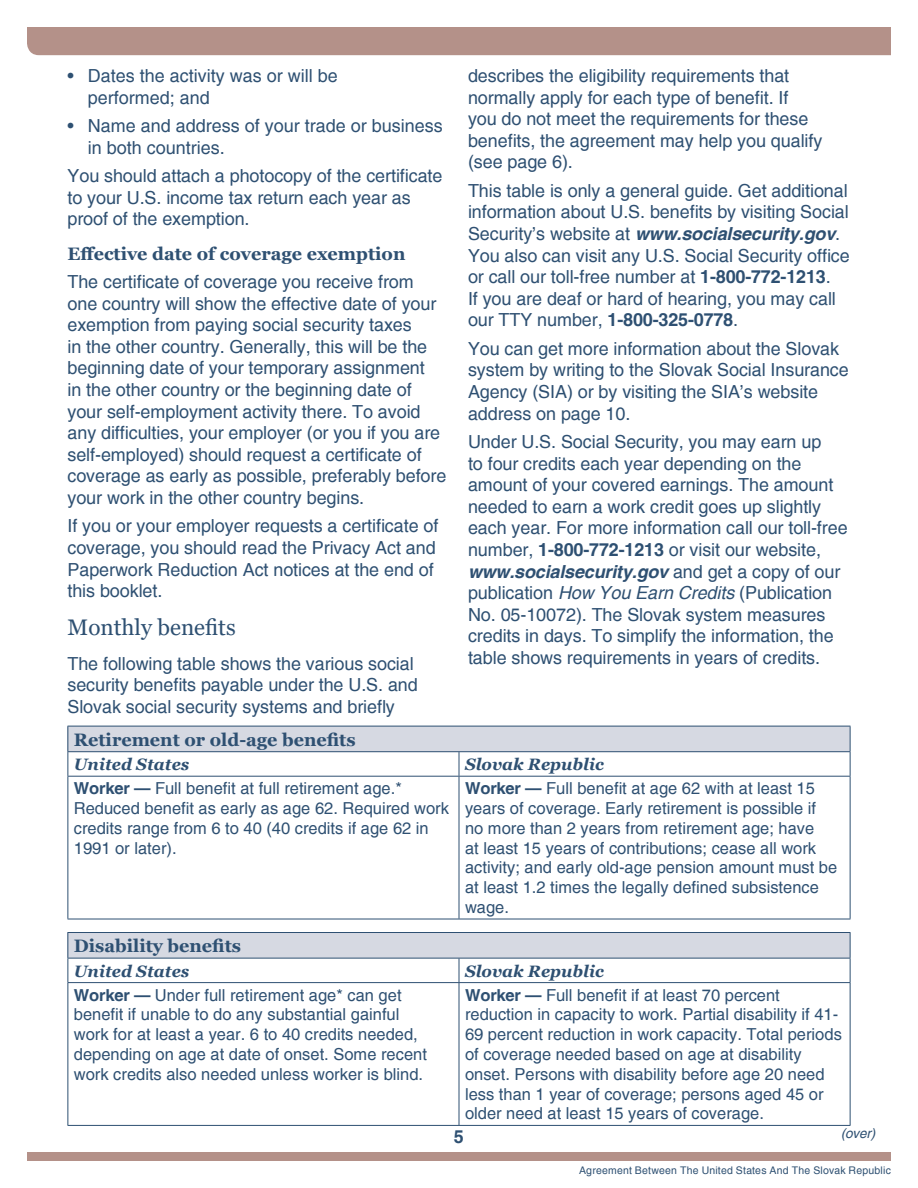
<style>
.page{position:relative;width:918px;height:1188px;background:#fff}
.page>*{position:absolute;margin:0;border:0;box-sizing:border-box;transform-origin:0 0}
.t1{font:22.5px "Georgia";color:#2e5072}
.t2{font:18px/21.6px "Helvetica";letter-spacing:-.005em;color:#2e5072}
.t3{font:700 18px "Georgia";color:#2e5072}
.t4{font:700 18px "Helvetica";color:#2e5072}
.t5{font:16.5px/19.8px "Helvetica";color:#2e5072}
.t6{font:italic 700 16.5px "Georgia";color:#2e5072}
.t7{font:italic 13.5px "Helvetica";color:#2e5072}
.t8{font:10.5px "Helvetica";letter-spacing:.02em;color:#2e5072}
.s1{font-weight:700;font-style:italic}
.s2{font-weight:700}
.s3{font-style:italic}
</style>
<div class="page">
<div style="left:27px;top:27px;width:864px;height:28px;background:#b49189"></div>
<div style="left:27px;top:1153px;width:864px;height:8px;background:#b49189"></div>
<div style="left:68px;top:726px;width:782px;height:26px;background:#d6d9e2"></div>
<hr style="left:68px;top:726px;width:391px;height:1px;background:#2e5072">
<hr style="left:459px;top:726px;width:391px;height:1px;background:#2e5072">
<hr style="left:68px;top:751px;width:391px;height:1px;background:#2e5072">
<svg style="left:68px;top:726px;width:1px;height:50px"></svg>
<hr style="left:459px;top:751px;width:391px;height:1px;background:#2e5072">
<svg style="left:459px;top:752px;width:1px;height:24px"></svg>
<svg style="left:850px;top:726px;width:1px;height:50px"></svg>
<hr style="left:68px;top:776px;width:391px;height:1px;background:#2e5072">
<hr style="left:68px;top:777px;width:1px;height:142px;background:#2e5072">
<hr style="left:459px;top:776px;width:391px;height:1px;background:#2e5072">
<hr style="left:459px;top:777px;width:1px;height:142px;background:#2e5072">
<hr style="left:850px;top:777px;width:1px;height:142px;background:#2e5072">
<hr style="left:68px;top:919px;width:391px;height:1px;background:#2e5072">
<hr style="left:459px;top:919px;width:391px;height:1px;background:#2e5072">
<div style="left:68px;top:933px;width:782px;height:25px;background:#d6d9e2"></div>
<svg style="left:459px;top:959px;width:1px;height:23px"></svg>
<hr style="left:68px;top:932px;width:391px;height:1px;background:#2e5072">
<svg style="left:68px;top:933px;width:1px;height:49px"></svg>
<hr style="left:459px;top:932px;width:391px;height:1px;background:#2e5072">
<svg style="left:850px;top:933px;width:1px;height:49px"></svg>
<hr style="left:68px;top:958px;width:391px;height:1px;background:#2e5072">
<hr style="left:459px;top:958px;width:391px;height:1px;background:#2e5072">
<hr style="left:68px;top:982px;width:391px;height:1px;background:#2e5072">
<hr style="left:68px;top:983px;width:1px;height:142px;background:#2e5072">
<hr style="left:459px;top:982px;width:391px;height:1px;background:#2e5072">
<hr style="left:459px;top:983px;width:1px;height:142px;background:#2e5072">
<hr style="left:850px;top:983px;width:1px;height:142px;background:#2e5072">
<hr style="left:68px;top:1125px;width:391px;height:1px;background:#2e5072">
<hr style="left:459px;top:1125px;width:391px;height:1px;background:#2e5072">
<p class="t2" style="left:88px;top:66px;width:252px;text-indent:-20px">• Dates the activity was or will be performed; and</p>
<p class="t2" style="left:88px;top:116px;width:357px;text-indent:-20px">• Name and address of your trade or business in both countries.</p>
<p class="t2" style="left:68px;top:166px;width:377px">You should attach a photocopy of the certificate to your U.S. income tax return each year as proof of the exemption.</p>
<h2 class="t3" style="left:68px;top:242px;width:339px">Effective date of coverage exemption</h2>
<p class="t2" style="left:68px;top:272px;width:380px">The certificate of coverage you receive from one country will show the effective date of your exemption from paying social security taxes<br>in the other country. Generally, this will be the beginning date of your temporary assignment<br>in the other country or the beginning date of your self-employment activity there. To avoid any difficulties, your employer (or you if you are self-employed) should request a certificate of coverage as early as possible, preferably before your work in the other country begins.</p>
<p class="t2" style="left:68px;top:516px;width:372px">If you or your employer requests a certificate of coverage, you should read the Privacy Act and Paperwork Reduction Act notices at the end of this booklet.</p>
<h1 class="t1" style="left:68px;top:613px;width:170px">Monthly benefits</h1>
<p class="t2" style="left:68px;top:653px;width:352px">The following table shows the various social security benefits payable under the U.S. and<br>Slovak social security systems and briefly</p>
<p class="t2" style="left:468px;top:66px;width:356px">describes the eligibility requirements that normally apply for each type of benefit. If<br>you do not meet the requirements for these benefits, the agreement may help you qualify (see page 6).</p>
<p class="t2" style="left:468px;top:180px;width:383px">This table is only a general guide. Get additional information about U.S. benefits by visiting Social Security’s website at <span class="s1">www.socialsecurity.gov</span>.<br>You also can visit any U.S. Social Security office or call our toll-free number at <span class="s2">1-800-772-1213</span>.<br>If you are deaf or hard of hearing, you may call our TTY number, <span class="s2">1-800-325-0778</span>.</p>
<p class="t2" style="left:468px;top:338px;width:382px">You can get more information about the Slovak system by writing to the Slovak Social Insurance Agency (SIA) or by visiting the SIA’s website address on page 10.</p>
<p class="t2" style="left:468px;top:431px;width:381px">Under U.S. Social Security, you may earn up<br>to four credits each year depending on the amount of your covered earnings. The amount needed to earn a work credit goes up slightly each year. For more information call our toll-free number, <span class="s2">1-800-772-1213</span> or visit our website, <span class="s1">www.socialsecurity.gov</span> and get a copy of our publication <span class="s3">How You Earn Credits</span> (Publication No. 05-10072). The Slovak system measures credits in days. To simplify the information, the table shows requirements in years of credits.</p>
<h2 class="t3" style="left:74px;top:728px;width:283px">Retirement or old-age benefits</h2>
<p class="t6" style="left:74px;top:754px;width:117px">United States</p>
<p class="t6" style="left:465px;top:754px;width:140px">Slovak Republic</p>
<p class="t5" style="left:74px;top:779px;width:377px"><span class="s2">Worker —</span> Full benefit at full retirement age.* Reduced benefit as early as age 62. Required work credits range from 6 to 40 (40 credits if age 62 in 1991 or later).</p>
<p class="t5" style="left:465px;top:779px;width:374px"><span class="s2">Worker —</span> Full benefit at age 62 with at least 15 years of coverage. Early retirement is possible if no more than 2 years from retirement age; have<br>at least 15 years of contributions; cease all work activity; and early old-age pension amount must be at least 1.2 times the legally defined subsistence wage.</p>
<h2 class="t3" style="left:74px;top:934px;width:169px">Disability benefits</h2>
<p class="t6" style="left:74px;top:960px;width:117px">United States</p>
<p class="t6" style="left:465px;top:960px;width:140px">Slovak Republic</p>
<p class="t5" style="left:74px;top:986px;width:355px"><span class="s2">Worker —</span> Under full retirement age* can get benefit if unable to do any substantial gainful work for at least a year. 6 to 40 credits needed, depending on age at date of onset. Some recent work credits also needed unless worker is blind.</p>
<p class="t5" style="left:465px;top:986px;width:378px"><span class="s2">Worker —</span> Full benefit if at least 70 percent reduction in capacity to work. Partial disability if 41- 69 percent reduction in work capacity. Total periods of coverage needed based on age at disability onset. Persons with disability before age 20 need less than 1 year of coverage; persons aged 45 or older need at least 15 years of coverage.</p>
<p class="t4" style="left:454px;top:1125px;width:12px">5</p>
<p class="t7" style="left:841px;top:1125px;width:36px">(over)</p>
<p class="t8" style="left:579px;top:1164px;width:313px">Agreement Between The United States And The Slovak Republic</p>
</div>
